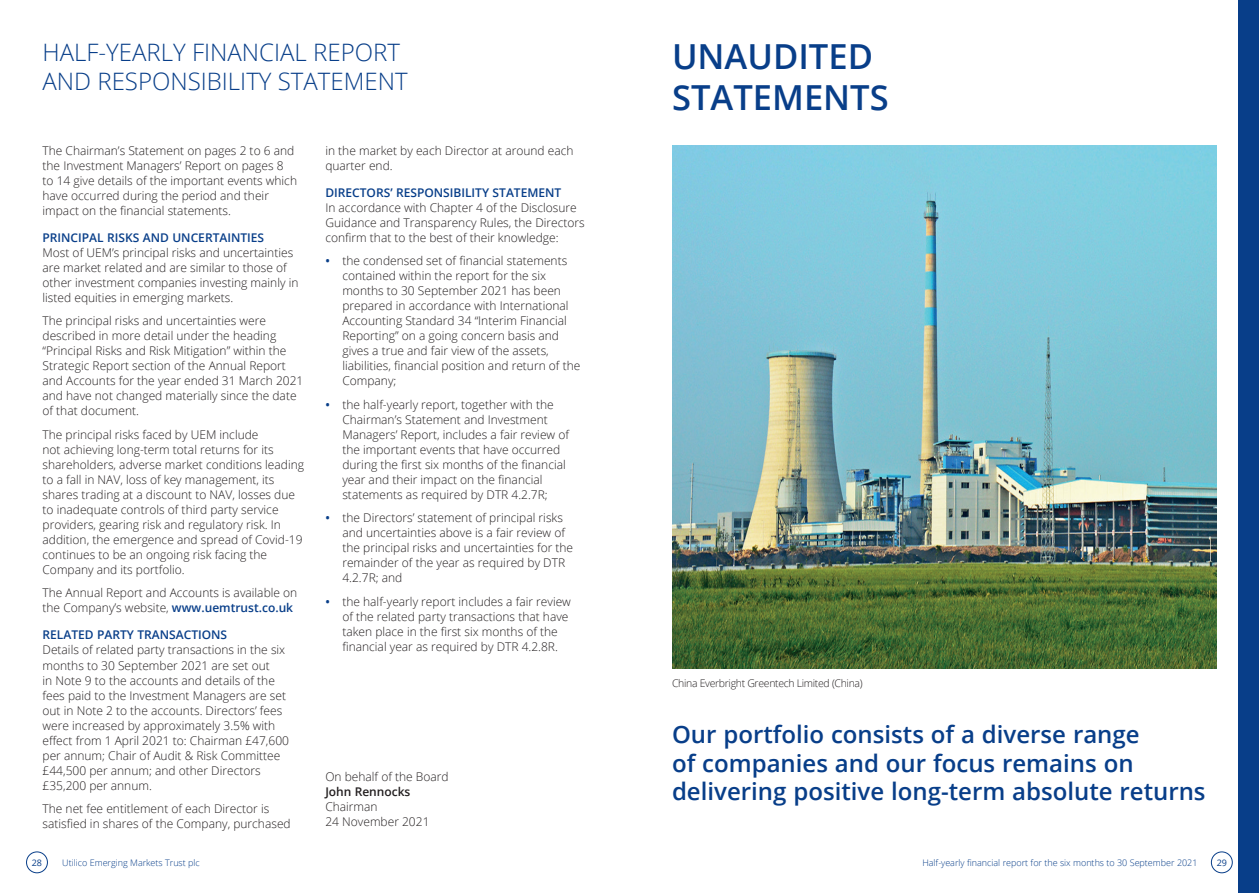
<style>
.page{position:relative;width:1259px;height:893px;background:#fff}
.page>*{position:absolute;margin:0;border:0;box-sizing:border-box;transform-origin:0 0}
.t1{font:600 34.5px/41.4px "Open Sans";color:#083e89}
.t2{font:600 24px/28.8px "Open Sans";color:#083e89}
.t3{font:300 24px/28.8px "Open Sans";color:#083e89}
.t4{font:300 12px/15px "Open Sans";color:#231f20}
.t5{font:600 12px "Open Sans";color:#083e89}
.t6{font:600 12px "Open Sans";color:#231f20}
.t7{font:300 10.5px "Open Sans";letter-spacing:-.03em;color:#231f20}
.t8{font:300 9px "Open Sans";color:#083e89}
.t9{font:9px "Open Sans";color:#083e89}
.s1{font-weight:600;color:#083e89}
</style>
<div class="page">
<div style="left:26px;top:851px;width:22px;height:22px;border:1px solid #083e89;border-radius:50%"></div>
<div style="left:1211px;top:851px;width:21px;height:22px;border:1px solid #083e89;border-radius:50%"></div>
<div style="left:1237px;top:0;width:22px;height:893px;background:#083e89"></div>
<img style="left:672px;top:145px;width:544px;height:523px">
<h2 class="t3" style="left:43px;top:37px;width:366px">HALF-YEARLY FINANCIAL REPORT<br>AND RESPONSIBILITY STATEMENT</h2>
<p class="t4" style="left:43px;top:142px;width:256px">The Chairman’s Statement on pages 2 to 6 and the Investment Managers’ Report on pages 8 to 14 give details of the important events which have occurred during the period and their impact on the financial statements.</p>
<p class="t5" style="left:43px;top:229px;width:223px">PRINCIPAL RISKS AND UNCERTAINTIES</p>
<p class="t4" style="left:43px;top:245px;width:257px">Most of UEM’s principal risks and uncertainties are market related and are similar to those of other investment companies investing mainly in listed equities in emerging markets.</p>
<p class="t4" style="left:43px;top:313px;width:262px">The principal risks and uncertainties were described in more detail under the heading “Principal Risks and Risk Mitigation” within the Strategic Report section of the Annual Report and Accounts for the year ended 31 March 2021 and have not changed materially since the date of that document.</p>
<p class="t4" style="left:43px;top:427px;width:263px">The principal risks faced by UEM include<br>not achieving long-term total returns for its shareholders, adverse market conditions leading to a fall in NAV, loss of key management, its shares trading at a discount to NAV, losses due to inadequate controls of third party service providers, gearing risk and regulatory risk. In addition, the emergence and spread of Covid-19 continues to be an ongoing risk facing the Company and its portfolio.</p>
<p class="t4" style="left:43px;top:585px;width:256px">The Annual Report and Accounts is available on the Company’s website, <span class="s1">www.uemtrust.co.uk</span></p>
<p class="t5" style="left:43px;top:627px;width:186px">RELATED PARTY TRANSACTIONS</p>
<p class="t4" style="left:43px;top:642px;width:248px">Details of related party transactions in the six months to 30 September 2021 are set out<br>in Note 9 to the accounts and details of the fees paid to the Investment Managers are set out in Note 2 to the accounts. Directors’ fees were increased by approximately 3.5% with effect from 1 April 2021 to: Chairman £47,600 per annum; Chair of Audit &amp; Risk Committee £44,500 per annum; and other Directors £35,200 per annum.</p>
<p class="t4" style="left:43px;top:801px;width:250px">The net fee entitlement of each Director is satisfied in shares of the Company, purchased</p>
<p class="t4" style="left:325px;top:142px;width:250px">in the market by each Director at around each quarter end.</p>
<p class="t5" style="left:325px;top:184px;width:237px">DIRECTORS’ RESPONSIBILITY STATEMENT</p>
<p class="t4" style="left:325px;top:200px;width:261px">In accordance with Chapter 4 of the Disclosure<br>Guidance and Transparency Rules, the Directors confirm that to the best of their knowledge:</p>
<p class="t4" style="left:342px;top:253px;width:239px;text-indent:-17px"><span class="s1">•</span> the condensed set of financial statements contained within the report for the six months to 30 September 2021 has been prepared in accordance with International Accounting Standard 34 “Interim Financial Reporting” on a going concern basis and gives a true and fair view of the assets, liabilities, financial position and return of the Company;</p>
<p class="t4" style="left:342px;top:397px;width:228px;text-indent:-17px"><span class="s1">•</span> the half-yearly report, together with the Chairman’s Statement and Investment Managers’ Report, includes a fair review of the important events that have occurred during the first six months of the financial year and their impact on the financial statements as required by DTR 4.2.7R;</p>
<p class="t4" style="left:342px;top:510px;width:232px;text-indent:-17px"><span class="s1">•</span> the Directors’ statement of principal risks and uncertainties above is a fair review of the principal risks and uncertainties for the remainder of the year as required by DTR 4.2.7R; and</p>
<p class="t4" style="left:342px;top:594px;width:230px;text-indent:-17px"><span class="s1">•</span> the half-yearly report includes a fair review of the related party transactions that have taken place in the first six months of the financial year as required by DTR 4.2.8R.</p>
<p class="t4" style="left:325px;top:768px;width:125px">On behalf of the Board</p>
<p class="t6" style="left:325px;top:783px;width:87px">John Rennocks</p>
<p class="t4" style="left:325px;top:798px;width:106px">Chairman<br>24 November 2021</p>
<h1 class="t1" style="left:672px;top:35px;width:218px">UNAUDITED<br>STATEMENTS</h1>
<p class="t7" style="left:672px;top:676px;width:192px">China Everbright Greentech Limited (China)</p>
<h2 class="t2" style="left:672px;top:719px;width:535px">Our portfolio consists of a diverse range<br>of companies and our focus remains on delivering positive long-term absolute returns</h2>
<p class="t9" style="left:32px;top:856px;width:12px">28</p>
<p class="t8" style="left:62px;top:857px;width:139px">Utilico Emerging Markets Trust plc</p>
<p class="t8" style="left:922px;top:857px;width:277px">Half-yearly financial report for the six months to 30 September 2021</p>
<p class="t9" style="left:1216px;top:856px;width:12px">29</p>
</div>
